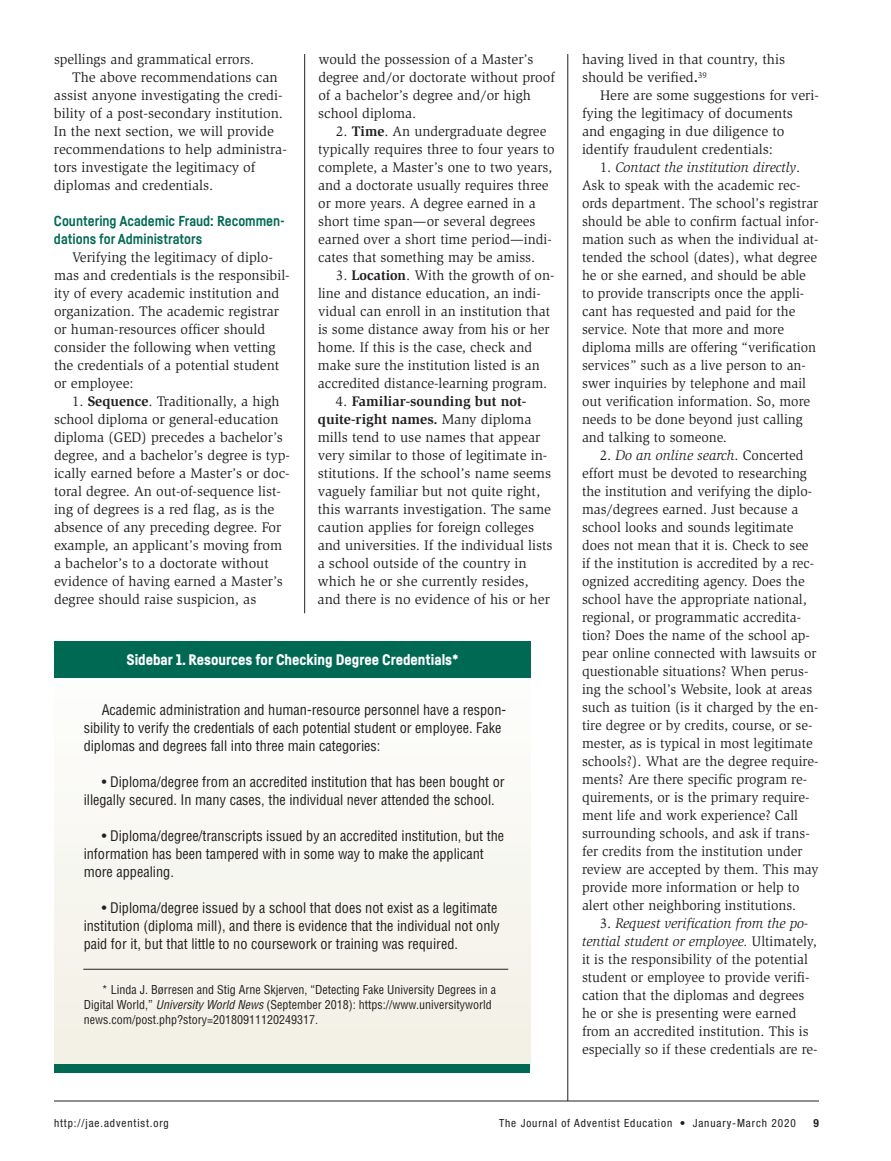
<style>
.page{position:relative;width:891px;height:1161px;background:#fff}
.page>*{position:absolute;margin:0;border:0;box-sizing:border-box;transform-origin:0 0}
.t1{font:900 15px "Fabrikat";color:#fff}
.t2{font:14.25px/18px "Slimbach Std";color:#231f20}
.t3{font:condensed 14.25px/18px "Helvetica";color:#231f20}
.t4{font:700 14.25px/18px "Fabrikat";color:#006954}
.t5{font:condensed 12px/15px "Helvetica";color:#231f20}
.t6{font:condensed 11.25px "Helvetica Neue";letter-spacing:.08em;color:#231f20}
.t7{font:700 condensed 11.25px "Helvetica Neue";color:#231f20}
.s1{font-weight:700}
.s2{font-style:italic}
</style>
<div class="page">
<div style="left:55px;top:642px;width:476px;height:428px;background:#f6f6f0"></div>
<div style="left:54px;top:642px;width:477px;height:36px;background:#006954"></div>
<hr style="left:304px;top:54px;width:1px;height:559px;background:#231f20">
<hr style="left:568px;top:54px;width:1px;height:1047px;background:#231f20">
<hr style="left:54px;top:1101px;width:765px;height:1px;background:#231f20">
<div style="left:54px;top:1064px;width:476px;height:8px;background:#006954"></div>
<hr style="left:83px;top:969px;width:425px;height:1px;background:#231f20">
<p class="t2" style="left:54px;top:52px;width:202px">spellings and grammatical errors.</p>
<p class="t2" style="left:54px;top:70px;width:234px;text-indent:18px">The above recommendations can assist anyone investigating the credi&shy;bility of a post-secondary institution.<br>In the next section, we will provide recommendations to help administra&shy;tors investigate the legitimacy of diplomas and credentials.</p>
<p class="t4" style="left:54px;top:213px;width:233px">Countering Academic Fraud: Recommen&shy;dations for Administrators</p>
<p class="t2" style="left:54px;top:250px;width:237px;text-indent:18px">Verifying the legitimacy of diplo&shy;mas and credentials is the responsibil&shy;ity of every academic institution and organization. The academic registrar or human-resources officer should consider the following when vetting the credentials of a potential student or employee:</p>
<p class="t2" style="left:54px;top:394px;width:237px;text-indent:18px">1. <span class="s1">Sequence</span>. Traditionally, a high school diploma or general-education diploma (GED) precedes a bachelor’s degree, and a bachelor’s degree is typ&shy;ically earned before a Master’s or doc&shy;toral degree. An out-of-sequence list&shy;ing of degrees is a red flag, as is the absence of any preceding degree. For example, an applicant’s moving from a bachelor’s to a doctorate without evidence of having earned a Master’s degree should raise suspicion, as</p>
<p class="t2" style="left:318px;top:52px;width:238px">would the possession of a Master’s degree and/or doctorate without proof of a bachelor’s degree and/or high school diploma.</p>
<p class="t2" style="left:318px;top:124px;width:238px;text-indent:18px">2. <span class="s1">Time</span>. An undergraduate degree typically requires three to four years to complete, a Master’s one to two years, and a doctorate usually requires three or more years. A degree earned in a short time span—or several degrees earned over a short time period—indi&shy;cates that something may be amiss.</p>
<p class="t2" style="left:318px;top:268px;width:238px;text-indent:18px">3. <span class="s1">Location</span>. With the growth of on&shy;line and distance education, an indi&shy;vidual can enroll in an institution that is some distance away from his or her home. If this is the case, check and make sure the institution listed is an accredited distance-learning program.</p>
<p class="t2" style="left:318px;top:394px;width:237px;text-indent:18px">4. <span class="s1">Familiar-sounding but not&shy;quite-right names.</span> Many diploma mills tend to use names that appear very similar to those of legitimate in&shy;stitutions. If the school’s name seems vaguely familiar but not quite right, this warrants investigation. The same caution applies for foreign colleges and universities. If the individual lists a school outside of the country in which he or she currently resides, and there is no evidence of his or her</p>
<p class="t1" style="left:126px;top:654px;width:334px">Sidebar 1. Resources for Checking Degree Credentials*</p>
<p class="t3" style="left:84px;top:702px;width:424px;text-indent:18px">Academic administration and human-resource personnel have a respon&shy;sibility to verify the credentials of each potential student or employee. Fake diplomas and degrees fall into three main categories:</p>
<p class="t3" style="left:84px;top:774px;width:422px;text-indent:18px">• Diploma/degree from an accredited institution that has been bought or illegally secured. In many cases, the individual never attended the school.</p>
<p class="t3" style="left:84px;top:828px;width:422px;text-indent:18px">• Diploma/degree/transcripts issued by an accredited institution, but the information has been tampered with in some way to make the applicant more appealing.</p>
<p class="t3" style="left:84px;top:900px;width:418px;text-indent:18px">• Diploma/degree issued by a school that does not exist as a legitimate institution (diploma mill), and there is evidence that the individual not only paid for it, but that little to no coursework or training was required.</p>
<p class="t5" style="left:84px;top:983px;width:414px;text-indent:18px">* Linda J. Børresen and Stig Arne Skjerven, “Detecting Fake University Degrees in a<br>Digital World,” <span class="s2">University World News</span> (September 2018): https://www.universityworld news.com/post.php?story=20180911120249317.</p>
<p class="t2" style="left:582px;top:52px;width:205px">having lived in that country, this should be verified<span class="s1">.</span><sup>39</sup></p>
<p class="t2" style="left:582px;top:88px;width:238px;text-indent:18px">Here are some suggestions for veri&shy;fying the legitimacy of documents and engaging in due diligence to identify fraudulent credentials:</p>
<p class="t2" style="left:582px;top:160px;width:238px;text-indent:18px">1. <span class="s2">Contact the institution directly</span>.<br>Ask to speak with the academic rec - ords department. The school’s registrar should be able to confirm factual infor&shy;mation such as when the individual at&shy;tended the school (dates), what degree he or she earned, and should be able to provide transcripts once the appli&shy;cant has requested and paid for the service. Note that more and more diploma mills are offering “verification services” such as a live person to an&shy;swer inquiries by telephone and mail out verification information. So, more needs to be done beyond just calling and talking to someone.</p>
<p class="t2" style="left:582px;top:448px;width:238px;text-indent:18px">2. <span class="s2">Do an online search</span>. Concerted effort must be devoted to researching the institution and verifying the diplo&shy;mas/degrees earned. Just because a school looks and sounds legitimate does not mean that it is. Check to see if the institution is accredited by a rec&shy;ognized accrediting agency. Does the school have the appropriate national, regional, or programmatic accredita&shy;tion? Does the name of the school ap&shy;pear online connected with lawsuits or questionable situations? When perus&shy;ing the school’s Website, look at areas such as tuition (is it charged by the en&shy;tire degree or by credits, course, or se&shy;mester, as is typical in most legitimate schools?). What are the degree require&shy;ments? Are there specific program re&shy;quirements, or is the primary require&shy;ment life and work experience? Call surrounding schools, and ask if trans&shy;fer credits from the institution under review are accepted by them. This may provide more information or help to alert other neighboring institutions.</p>
<p class="t2" style="left:582px;top:916px;width:237px;text-indent:18px">3. <span class="s2">Request verification from the po&shy;tential student or employee.</span> Ultimately, it is the responsibility of the potential student or employee to provide verifi&shy;cation that the diplomas and degrees he or she is presenting were earned from an accredited institution. This is especially so if these credentials are re-</p>
<p class="t6" style="left:54px;top:1119px;width:116px">http://jae.adventist.org</p>
<p class="t6" style="left:499px;top:1119px;width:298px">The Journal of Adventist Education • January-March 2020</p>
<p class="t7" style="left:814px;top:1119px;width:7px">9</p>
</div>
